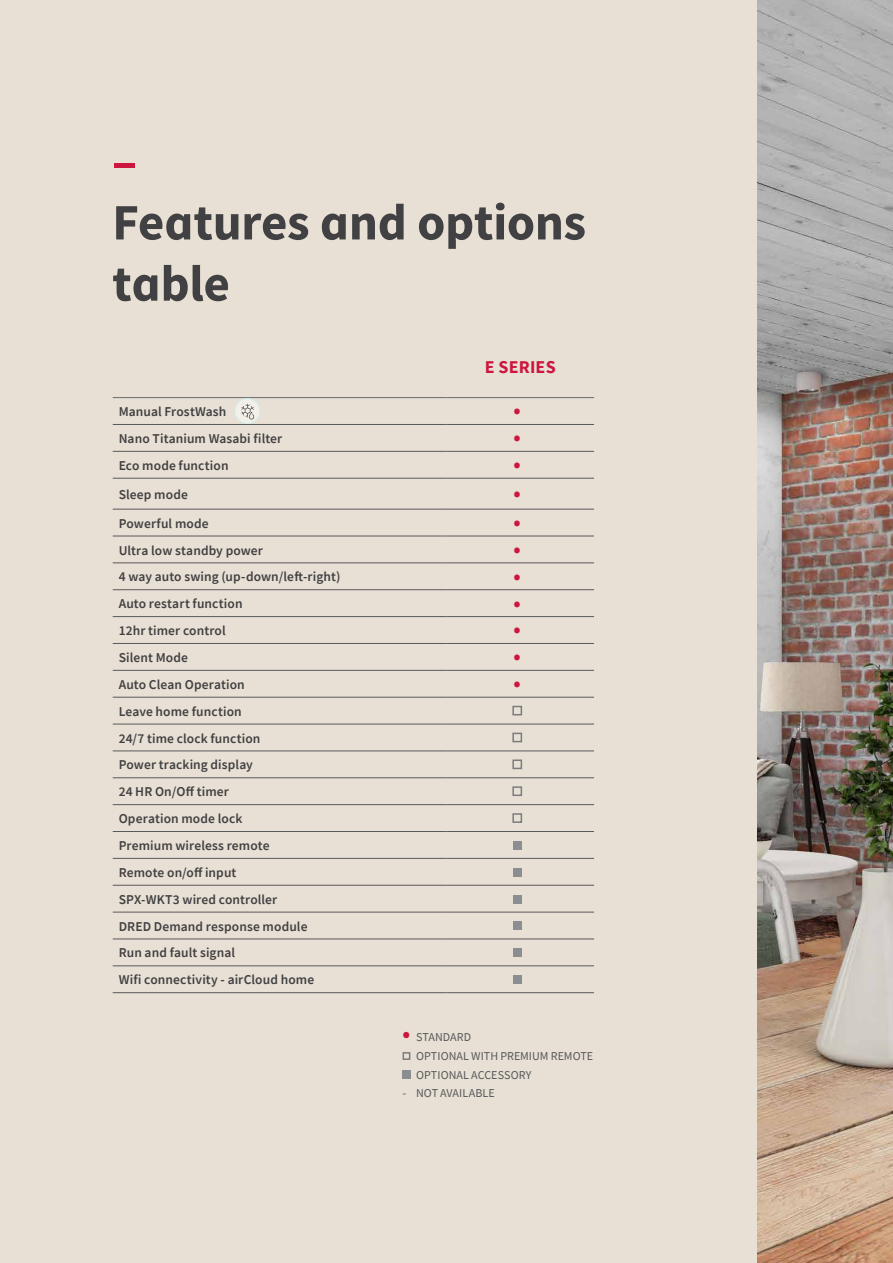
<style>
.page{position:relative;width:893px;height:1263px;background:#fff}
.page>*{position:absolute;margin:0;border:0;box-sizing:border-box;transform-origin:0 0}
.t1{font:700 51px/61.2px "Source Sans Pro";letter-spacing:-.005em;color:#414042}
.t2{font:700 51px "Source Sans Pro";color:#cd163f}
.t3{font:700 21px "Source Sans Pro";color:#cd163f}
.t4{font:700 18px "Source Sans Pro";letter-spacing:.01em;color:#cd163f}
.t5{font:600 13.5px/26.8px "Source Sans Pro";letter-spacing:.01em;color:#414042}
.t6{font:12px/18.6px "Source Sans Pro";letter-spacing:.005em;color:#58595b}
.s1{font-weight:700;font-size:22.5px;color:#cd163f}
.s2{font-weight:600;color:#808285}
</style>
<div class="page">
<img style="left:756px;top:0;width:137px;height:1263px">
<div style="left:0;top:0;width:756px;height:1263px;background:#e8e0d4"></div>
<hr style="left:113px;top:451px;width:333px;height:1px;background:#58595b">
<hr style="left:446px;top:451px;width:148px;height:1px;background:#58595b">
<hr style="left:113px;top:478px;width:333px;height:1px;background:#58595b">
<hr style="left:446px;top:478px;width:148px;height:1px;background:#58595b">
<hr style="left:113px;top:536px;width:333px;height:1px;background:#58595b">
<hr style="left:446px;top:536px;width:148px;height:1px;background:#58595b">
<hr style="left:113px;top:563px;width:333px;height:1px;background:#58595b">
<hr style="left:446px;top:563px;width:148px;height:1px;background:#58595b">
<hr style="left:113px;top:589px;width:333px;height:1px;background:#58595b">
<hr style="left:446px;top:589px;width:148px;height:1px;background:#58595b">
<hr style="left:113px;top:616px;width:333px;height:1px;background:#58595b">
<hr style="left:446px;top:616px;width:148px;height:1px;background:#58595b">
<hr style="left:113px;top:643px;width:333px;height:1px;background:#58595b">
<hr style="left:446px;top:643px;width:148px;height:1px;background:#58595b">
<hr style="left:113px;top:670px;width:333px;height:1px;background:#58595b">
<hr style="left:446px;top:670px;width:148px;height:1px;background:#58595b">
<hr style="left:113px;top:697px;width:333px;height:1px;background:#58595b">
<hr style="left:446px;top:697px;width:148px;height:1px;background:#58595b">
<hr style="left:113px;top:724px;width:333px;height:1px;background:#58595b">
<hr style="left:446px;top:724px;width:148px;height:1px;background:#58595b">
<hr style="left:113px;top:751px;width:333px;height:1px;background:#58595b">
<hr style="left:446px;top:751px;width:148px;height:1px;background:#58595b">
<hr style="left:113px;top:777px;width:333px;height:1px;background:#58595b">
<hr style="left:446px;top:777px;width:148px;height:1px;background:#58595b">
<hr style="left:113px;top:804px;width:333px;height:1px;background:#58595b">
<hr style="left:446px;top:804px;width:148px;height:1px;background:#58595b">
<hr style="left:113px;top:831px;width:333px;height:1px;background:#58595b">
<hr style="left:446px;top:831px;width:148px;height:1px;background:#58595b">
<hr style="left:113px;top:858px;width:333px;height:1px;background:#58595b">
<hr style="left:446px;top:858px;width:148px;height:1px;background:#58595b">
<hr style="left:113px;top:885px;width:333px;height:1px;background:#58595b">
<hr style="left:446px;top:885px;width:148px;height:1px;background:#58595b">
<hr style="left:113px;top:912px;width:333px;height:1px;background:#58595b">
<hr style="left:446px;top:912px;width:148px;height:1px;background:#58595b">
<hr style="left:113px;top:939px;width:333px;height:1px;background:#58595b">
<hr style="left:446px;top:939px;width:148px;height:1px;background:#58595b">
<hr style="left:113px;top:965px;width:333px;height:1px;background:#58595b">
<hr style="left:446px;top:965px;width:148px;height:1px;background:#58595b">
<hr style="left:113px;top:992px;width:333px;height:1px;background:#58595b">
<hr style="left:446px;top:992px;width:148px;height:1px;background:#58595b">
<hr style="left:113px;top:397px;width:333px;height:1px;background:#696a6d">
<hr style="left:446px;top:397px;width:148px;height:1px;background:#696a6d">
<hr style="left:113px;top:424px;width:333px;height:1px;background:#58595b">
<hr style="left:446px;top:424px;width:148px;height:1px;background:#58595b">
<hr style="left:113px;top:509px;width:333px;height:1px;background:#58595b">
<hr style="left:446px;top:509px;width:148px;height:1px;background:#58595b">
<div style="left:512px;top:706px;width:10px;height:9px;border:2px solid #7b7c7f"></div>
<div style="left:512px;top:733px;width:10px;height:9px;border:2px solid #7b7c7f"></div>
<div style="left:512px;top:759px;width:10px;height:10px;border:2px solid #7b7c7f"></div>
<div style="left:512px;top:786px;width:10px;height:10px;border:2px solid #7b7c7f"></div>
<div style="left:512px;top:813px;width:10px;height:10px;border:2px solid #7b7c7f"></div>
<div style="left:513px;top:841px;width:8px;height:8px;background:#8b8e90"></div>
<div style="left:513px;top:868px;width:8px;height:8px;background:#8b8e90"></div>
<div style="left:513px;top:895px;width:8px;height:8px;background:#8b8e90"></div>
<div style="left:513px;top:922px;width:8px;height:8px;background:#8b8e90"></div>
<div style="left:513px;top:949px;width:8px;height:8px;background:#8b8e90"></div>
<div style="left:513px;top:975px;width:8px;height:9px;background:#8b8e90"></div>
<div style="left:403px;top:1052px;width:7px;height:8px;border:2px solid #7b7c7f"></div>
<div style="left:403px;top:1070px;width:8px;height:8px;background:#8b8e90"></div>
<svg style="left:235px;top:399px;width:25px;height:24px"></svg>
<div style="left:234px;top:398px;width:26px;height:26px;border:1px solid #d3edee;border-radius:50%"></div>
<svg style="left:241px;top:404px;width:13px;height:15px"></svg>
<h1 class="t2" style="left:112px;top:127px;width:26px">–</h1>
<h1 class="t1" style="left:112px;top:191px;width:475px">Features and options table</h1>
<h3 class="t4" style="left:485px;top:355px;width:72px">E SERIES</h3>
<p class="t5" style="left:119px;top:398px;width:109px">Manual FrostWash</p>
<h2 class="t3" style="left:514px;top:396px;width:9px">•</h2>
<p class="t5" style="left:119px;top:425px;width:165px">Nano Titanium Wasabi filter</p>
<h2 class="t3" style="left:514px;top:423px;width:9px">•</h2>
<p class="t5" style="left:119px;top:452px;width:111px">Eco mode function</p>
<h2 class="t3" style="left:514px;top:450px;width:9px">•</h2>
<p class="t5" style="left:119px;top:481px;width:71px">Sleep mode</p>
<h2 class="t3" style="left:514px;top:479px;width:9px">•</h2>
<p class="t5" style="left:119px;top:510px;width:91px">Powerful mode</p>
<h2 class="t3" style="left:514px;top:508px;width:9px">•</h2>
<p class="t5" style="left:119px;top:536px;width:146px">Ultra low standby power</p>
<h2 class="t3" style="left:514px;top:535px;width:9px">•</h2>
<p class="t5" style="left:119px;top:563px;width:223px">4 way auto swing (up-down/left-right)</p>
<h2 class="t3" style="left:514px;top:561px;width:9px">•</h2>
<p class="t5" style="left:119px;top:590px;width:125px">Auto restart function</p>
<h2 class="t3" style="left:514px;top:588px;width:9px">•</h2>
<p class="t5" style="left:119px;top:617px;width:108px">12hr timer control</p>
<h2 class="t3" style="left:514px;top:615px;width:9px">•</h2>
<p class="t5" style="left:119px;top:644px;width:71px">Silent Mode</p>
<h2 class="t3" style="left:514px;top:642px;width:9px">•</h2>
<p class="t5" style="left:119px;top:671px;width:128px">Auto Clean Operation</p>
<h2 class="t3" style="left:514px;top:669px;width:9px">•</h2>
<p class="t5" style="left:119px;top:698px;width:197px">Leave home function<br>24/7 time clock function<br>Power tracking display<br>24 HR On/Off timer<br>Operation mode lock<br>Premium wireless remote<br>Remote on/off input<br>SPX-WKT3 wired controller<br>DRED Demand response module<br>Run and fault signal<br>Wifi connectivity - airCloud home</p>
<p class="t6" style="left:416px;top:1028px;width:179px;text-indent:-13px"><span class="s1">•</span> STANDARD<br>OPTIONAL WITH PREMIUM REMOTE<br>OPTIONAL ACCESSORY</p>
<p class="t6" style="left:403px;top:1084px;width:94px"><span class="s2">-</span> NOT AVAILABLE</p>
</div>
